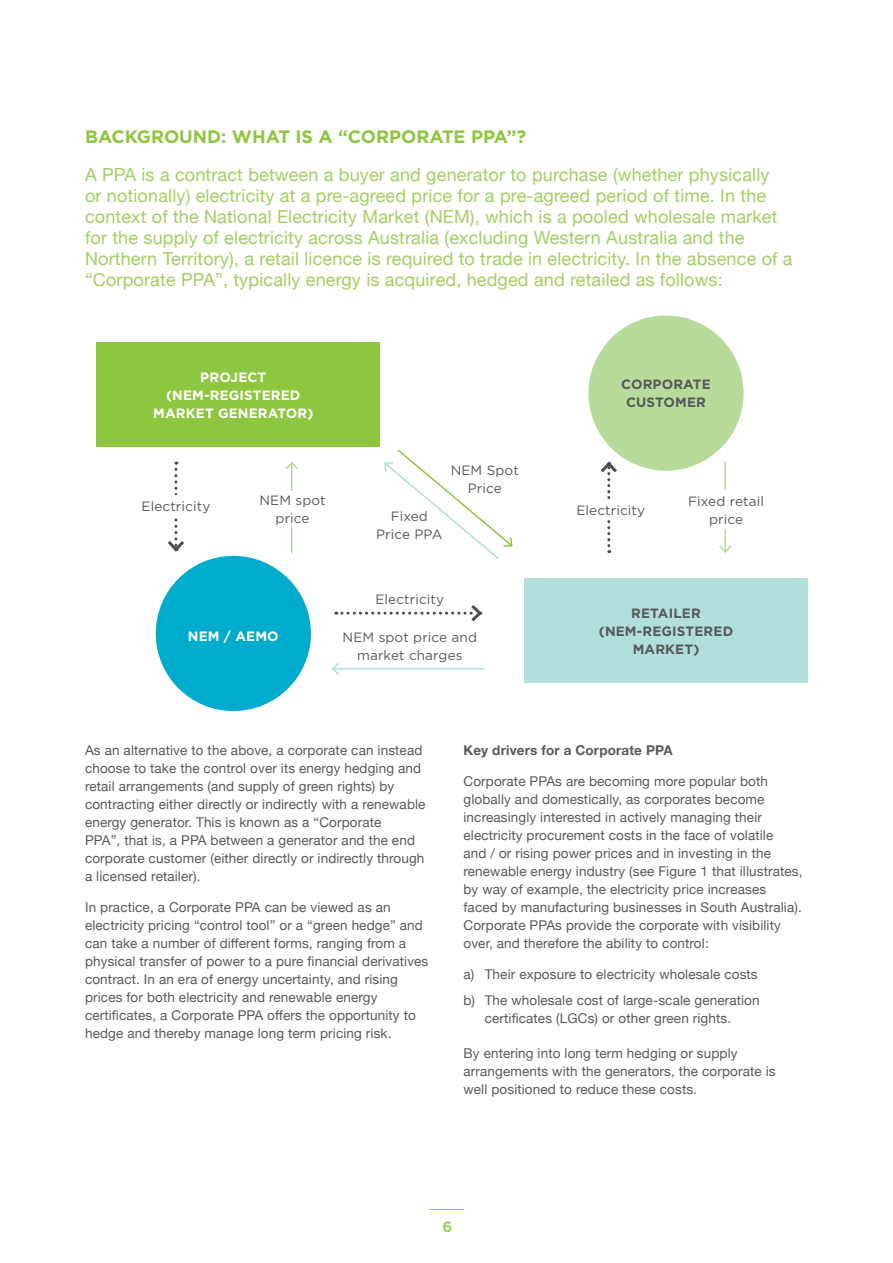
<style>
.page{position:relative;width:893px;height:1263px;background:#fff}
.page>*{position:absolute;margin:0;border:0;box-sizing:border-box;transform-origin:0 0}
.t1{font:18px/21px "Helvetica Neue";letter-spacing:.01em;color:#a3cf62}
.t2{font:700 18px "Gotham";color:#8dc63f}
.t3{font:700 15px "Gotham";color:#a3cf62}
.t4{font:13.5px/18px "Helvetica Neue";letter-spacing:.01em;color:#58595b}
.t5{font:13.5px/18px "Gotham";letter-spacing:.01em;color:#58595b;text-align:center}
.t6{font:700 13.5px/18px "Gotham";letter-spacing:.01em;color:#58595b;text-align:center}
.t7{font:700 13.5px/18px "Gotham";letter-spacing:.01em;color:#fff;text-align:center}
.t8{font:700 13.5px "Helvetica Neue";letter-spacing:.01em;color:#58595b}
</style>
<div class="page">
<hr style="left:429px;top:1209px;width:35px;height:1px;background:#8dc63f">
<div style="left:156px;top:556px;width:155px;height:155px;background:#00accd;border-radius:50%"></div>
<div style="left:588px;top:315px;width:156px;height:156px;background:#b7db9b;border-radius:50%"></div>
<svg style="left:168px;top:462px;width:16px;height:90px"></svg>
<svg style="left:336px;top:605px;width:147px;height:17px"></svg>
<hr style="left:724px;top:462px;width:2px;height:90px;background:#b7db9b">
<svg style="left:719px;top:544px;width:13px;height:9px"></svg>
<hr style="left:291px;top:463px;width:1px;height:90px;background:#b7db9b">
<svg style="left:285px;top:461px;width:13px;height:10px"></svg>
<svg style="left:600px;top:461px;width:17px;height:92px"></svg>
<svg style="left:384px;top:449px;width:129px;height:110px"></svg>
<div style="left:685px;top:490px;width:82px;height:39px;background:#fff"></div>
<div style="left:96px;top:342px;width:283px;height:104px;background:#8dc63f"></div>
<div style="left:524px;top:578px;width:284px;height:104px;background:#b0dfdc"></div>
<hr style="left:333px;top:668px;width:152px;height:1px;background:#b0dfdc">
<svg style="left:332px;top:662px;width:9px;height:13px"></svg>
<div style="left:112px;top:495px;width:128px;height:20px;background:#fff"></div>
<div style="left:546px;top:499px;width:129px;height:21px;background:#fff"></div>
<div style="left:251px;top:491px;width:83px;height:34px;background:#fff"></div>
<h1 class="t2" style="left:85px;top:124px;width:443px">BACKGROUND: WHAT IS A “CORPORATE PPA”?</h1>
<p class="t1" style="left:85px;top:165px;width:709px">A PPA is a contract between a buyer and generator to purchase (whether physically<br>or notionally) electricity at a pre-agreed price for a pre-agreed period of time. In the context of the National Electricity Market (NEM), which is a pooled wholesale market for the supply of electricity across Australia (excluding Western Australia and the Northern Territory), a retail licence is required to trade in electricity. In the absence of a “Corporate PPA”, typically energy is acquired, hedged and retailed as follows:</p>
<p class="t7" style="left:153px;top:368px;width:162px">PROJECT (NEM-REGISTERED<br>MARKET GENERATOR)</p>
<p class="t6" style="left:621px;top:375px;width:91px">CORPORATE<br>CUSTOMER</p>
<p class="t5" style="left:142px;top:497px;width:70px">Electricity</p>
<p class="t5" style="left:259px;top:491px;width:68px">NEM spot price</p>
<p class="t5" style="left:376px;top:507px;width:68px">Fixed<br>Price PPA</p>
<p class="t5" style="left:451px;top:461px;width:70px">NEM Spot<br>Price</p>
<p class="t5" style="left:576px;top:501px;width:70px">Electricity</p>
<p class="t5" style="left:688px;top:492px;width:77px">Fixed retail price</p>
<p class="t5" style="left:375px;top:590px;width:70px">Electricity</p>
<p class="t7" style="left:188px;top:627px;width:92px">NEM / AEMO</p>
<p class="t5" style="left:343px;top:628px;width:136px">NEM spot price and market charges</p>
<p class="t6" style="left:599px;top:604px;width:136px">RETAILER (NEM-REGISTERED<br>MARKET)</p>
<p class="t4" style="left:85px;top:742px;width:342px">As an alternative to the above, a corporate can instead choose to take the control over its energy hedging and retail arrangements (and supply of green rights) by contracting either directly or indirectly with a renewable energy generator. This is known as a “Corporate<br>PPA”, that is, a PPA between a generator and the end corporate customer (either directly or indirectly through a licensed retailer).</p>
<p class="t4" style="left:85px;top:899px;width:345px">In practice, a Corporate PPA can be viewed as an electricity pricing “control tool” or a “green hedge” and can take a number of different forms, ranging from a physical transfer of power to a pure financial derivatives contract. In an era of energy uncertainty, and rising prices for both electricity and renewable energy certificates, a Corporate PPA offers the opportunity to hedge and thereby manage long term pricing risk.</p>
<p class="t8" style="left:463px;top:740px;width:211px">Key drivers for a Corporate PPA</p>
<p class="t4" style="left:463px;top:773px;width:340px">Corporate PPAs are becoming more popular both globally and domestically, as corporates become increasingly interested in actively managing their electricity procurement costs in the face of volatile<br>and / or rising power prices and in investing in the renewable energy industry (see Figure 1 that illustrates, by way of example, the electricity price increases faced by manufacturing businesses in South Australia).<br>Corporate PPAs provide the corporate with visibility over, and therefore the ability to control:</p>
<p class="t4" style="left:463px;top:961px;width:298px;line-height:26.5px">a) Their exposure to electricity wholesale costs b) The wholesale cost of large-scale generation</p>
<p class="t4" style="left:485px;top:1010px;width:248px">certificates (LGCs) or other green rights.</p>
<p class="t4" style="left:463px;top:1045px;width:314px">By entering into long term hedging or supply arrangements with the generators, the corporate is well positioned to reduce these costs.</p>
<p class="t3" style="left:442px;top:1217px;width:11px">6</p>
</div>
